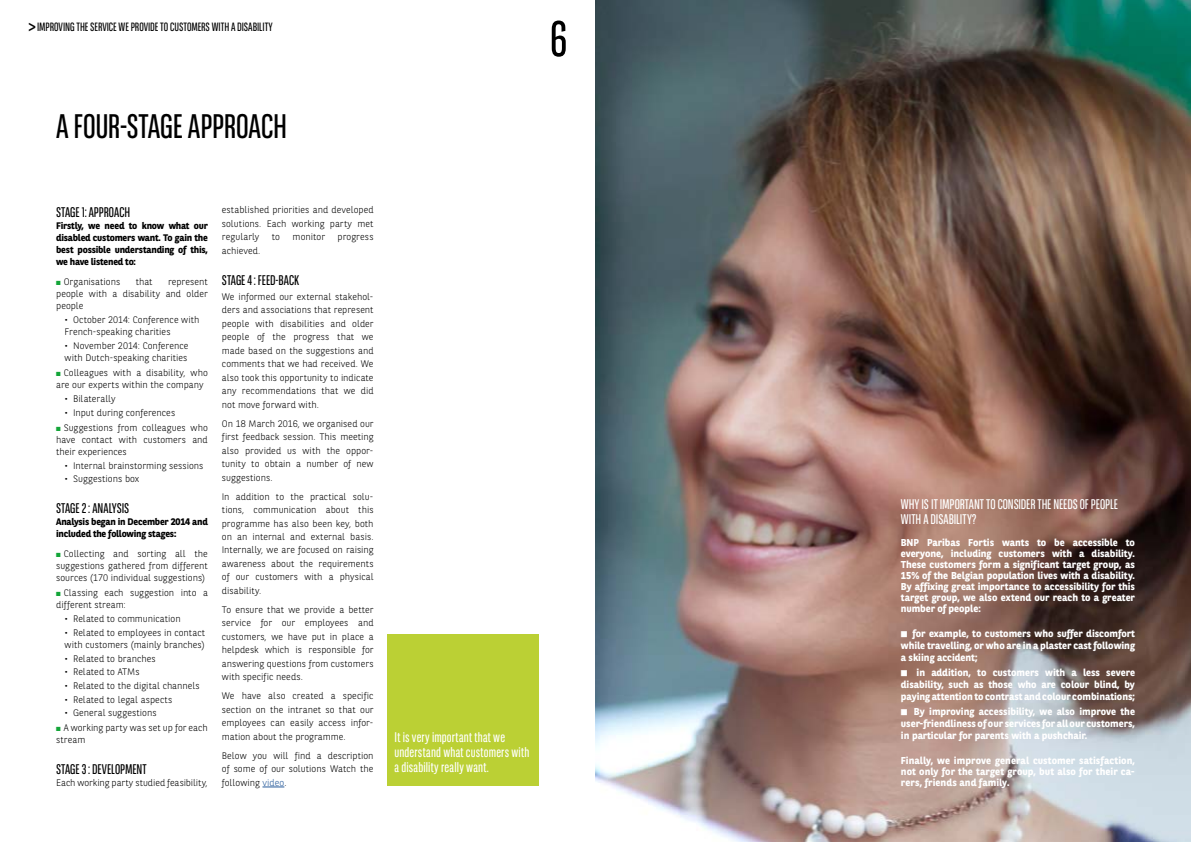
<style>
.page{position:relative;width:1191px;height:842px;background:#fff}
.page>*{position:absolute;margin:0;border:0;box-sizing:border-box;transform-origin:0 0}
.t1{font:50px "BNPP Sans Condensed";color:#000}
.t2{font:34px "BNPP Sans Condensed";letter-spacing:-.01em;color:#000}
.t3{font:14px/15px "BNPP Sans Condensed";letter-spacing:.005em;color:#fff}
.t4{font:14px "BNPP Sans Condensed";letter-spacing:-.005em;color:#000}
.t5{font:12px "BNPP Sans Condensed";letter-spacing:-.005em;color:#000}
.t6{font:700 10px/11px "BNPP Sans";color:#fff;text-align:justify}
.t7{font:300 9.5px/13.5px "BNPP Sans";letter-spacing:.005em;color:#000;text-align:justify}
.t8{font:700 9.5px/12.2px "BNPP Sans";letter-spacing:-.02em;color:#000;text-align:justify}
.s1{font-size:21px}
.s2{color:#13a538}
.s3{color:#275b9b}
.s4{font-family:"Meta OT Norm";font-weight:400;font-size:8px}
</style>
<div class="page">
<img style="left:595px;top:0;width:596px;height:842px">
<div style="left:387px;top:634px;width:152px;height:152px;background:#bbd034"></div>
<svg style="left:262px;top:787px;width:22px;height:1px"></svg>
<p class="t5" style="left:28px;top:19px;width:246px"><span class="s1">&gt;</span>IMPROVING THE SERVICE WE PROVIDE TO CUSTOMERS WITH A DISABILITY</p>
<h2 class="t2" style="left:56px;top:105px;width:232px">A FOUR-STAGE APPROACH</h2>
<h1 class="t1" style="left:550px;top:8px;width:19px">6</h1>
<h3 class="t4" style="left:56px;top:203px;width:75px">STAGE 1: APPROACH</h3>
<p class="t8" style="left:56px;top:219px;width:153px">Firstly, we need to know what our disabled customers want. To gain the best possible understanding of this, we have listened to:</p>
<p class="t7" style="left:56px;top:274px;width:66px"><span class="s2">■</span> Organisations</p>
<p class="t7" style="left:136px;top:274px;width:18px">that</p>
<p class="t7" style="left:56px;top:275px;width:153px;line-height:12.2px;text-indent:112px">represent people with a disability and older people</p>
<p class="t7" style="left:65px;top:313px;width:136px;line-height:12.2px">• October 2014: Conference with<br>French-speaking charities</p>
<p class="t7" style="left:65px;top:339px;width:125px;line-height:12.2px">• November 2014: Conference with Dutch-speaking charities</p>
<p class="t7" style="left:56px;top:366px;width:153px;line-height:12.2px"><span class="s2">■</span> Colleagues with a disability, who are our experts within the company</p>
<p class="t7" style="left:65px;top:391px;width:52px">• Bilaterally</p>
<p class="t7" style="left:65px;top:405px;width:112px">• Input during conferences</p>
<p class="t7" style="left:56px;top:421px;width:153px;line-height:12.2px"><span class="s2">■</span> Suggestions from colleagues who have contact with customers and their experiences</p>
<p class="t7" style="left:65px;top:458px;width:140px">• Internal brainstorming sessions</p>
<p class="t7" style="left:65px;top:472px;width:76px">• Suggestions box</p>
<h3 class="t4" style="left:56px;top:499px;width:75px">STAGE 2: ANALYSIS</h3>
<p class="t8" style="left:56px;top:515px;width:153px">Analysis began in December 2014 and included the following stages:</p>
<p class="t7" style="left:56px;top:547px;width:153px;line-height:12.2px"><span class="s2">■</span> Collecting and sorting all the suggestions gathered from different sources (170 individual suggestions)</p>
<p class="t7" style="left:56px;top:586px;width:153px;line-height:12.2px"><span class="s2">■</span> Classing each suggestion into a different stream:</p>
<p class="t7" style="left:65px;top:611px;width:117px">• Related to communication</p>
<p class="t7" style="left:65px;top:626px;width:142px;line-height:12.2px">• Related to employees in contact with customers (mainly branches)</p>
<p class="t7" style="left:65px;top:651px;width:93px">• Related to branches</p>
<p class="t7" style="left:65px;top:665px;width:77px">• Related to ATMs</p>
<p class="t7" style="left:65px;top:678px;width:137px">• Related to the digital channels</p>
<p class="t7" style="left:65px;top:692px;width:109px">• Related to legal aspects</p>
<p class="t7" style="left:65px;top:706px;width:93px">• General suggestions</p>
<p class="t7" style="left:56px;top:721px;width:153px;line-height:12.2px"><span class="s2">■</span> A working party was set up for each stream</p>
<h3 class="t4" style="left:56px;top:760px;width:92px">STAGE 3: DEVELOPMENT</h3>
<p class="t7" style="left:56px;top:775px;width:153px">Each working party studied feasibility,</p>
<p class="t7" style="left:222px;top:203px;width:153px">established priorities and developed solutions. Each working party met regularly</p>
<p class="t7" style="left:272px;top:230px;width:10px">to</p>
<p class="t7" style="left:293px;top:230px;width:34px">monitor</p>
<p class="t7" style="left:337px;top:230px;width:38px">progress</p>
<p class="t7" style="left:222px;top:243px;width:40px">achieved.</p>
<h3 class="t4" style="left:222px;top:271px;width:79px">STAGE 4: FEED-BACK</h3>
<p class="t7" style="left:222px;top:289px;width:153px">We informed our external stakehol&shy;ders and associations that represent people with disabilities and older people of the progress that we made based on the suggestions and comments that we had received. We also took this opportunity to indicate any recommendations that we did not move forward with.</p>
<p class="t7" style="left:222px;top:416px;width:153px">On 18 March 2016, we organised our first feedback session. This meeting also provided us with the oppor&shy;tunity to obtain a number of new suggestions.</p>
<p class="t7" style="left:222px;top:489px;width:153px">In addition to the practical solu&shy;tions, communication about this programme has also been key, both on an internal and external basis.<br>Internally, we are focused on raising awareness about the requirements of our customers with a physical disability.</p>
<p class="t7" style="left:222px;top:602px;width:153px">To ensure that we provide a better service for our employees and customers, we have put in place a helpdesk which is responsible for answering questions from customers with specific needs.</p>
<p class="t7" style="left:222px;top:689px;width:153px">We have also created a specific section on the intranet so that our employees can easily access infor&shy;mation about the programme.</p>
<p class="t7" style="left:222px;top:748px;width:153px">Below you will find a description of some of our solutions Watch the following <span class="s3">video</span>.</p>
<h3 class="t3" style="left:394px;top:729px;width:136px">It is very important that we understand what customers with a disability really want.</h3>
<h3 class="t3" style="left:901px;top:496px;width:219px">WHY IS IT IMPORTANT TO CONSIDER THE NEEDS OF PEOPLE<br>WITH A DISABILITY?</h3>
<p class="t6" style="left:901px;top:537px;width:236px">BNP Paribas Fortis wants to be accessible to everyone, including customers with a disability.<br>These customers form a significant target group, as 15% of the Belgian population lives with a disability.<br>By affixing great importance to accessibility for this target group, we also extend our reach to a greater number of people:</p>
<p class="t6" style="left:901px;top:628px;width:236px;line-height:12px"><span class="s4">■</span> for example, to customers who suffer discomfort while travelling, or who are in a plaster cast following a skiing accident;</p>
<p class="t6" style="left:901px;top:666px;width:236px;line-height:12px"><span class="s4">■</span> in addition, to customers with a less severe disability, such as those who are colour blind, by paying attention to contrast and colour combinations;</p>
<p class="t6" style="left:901px;top:705px;width:236px;line-height:12px"><span class="s4">■</span> By improving accessibility, we also improve the user-friendliness of our services for all our customers, in particular for parents with a pushchair.</p>
<p class="t6" style="left:901px;top:755px;width:236px">Finally, we improve general customer satisfaction, not only for the target group, but also for their ca&shy;rers, friends and family.</p>
</div>
